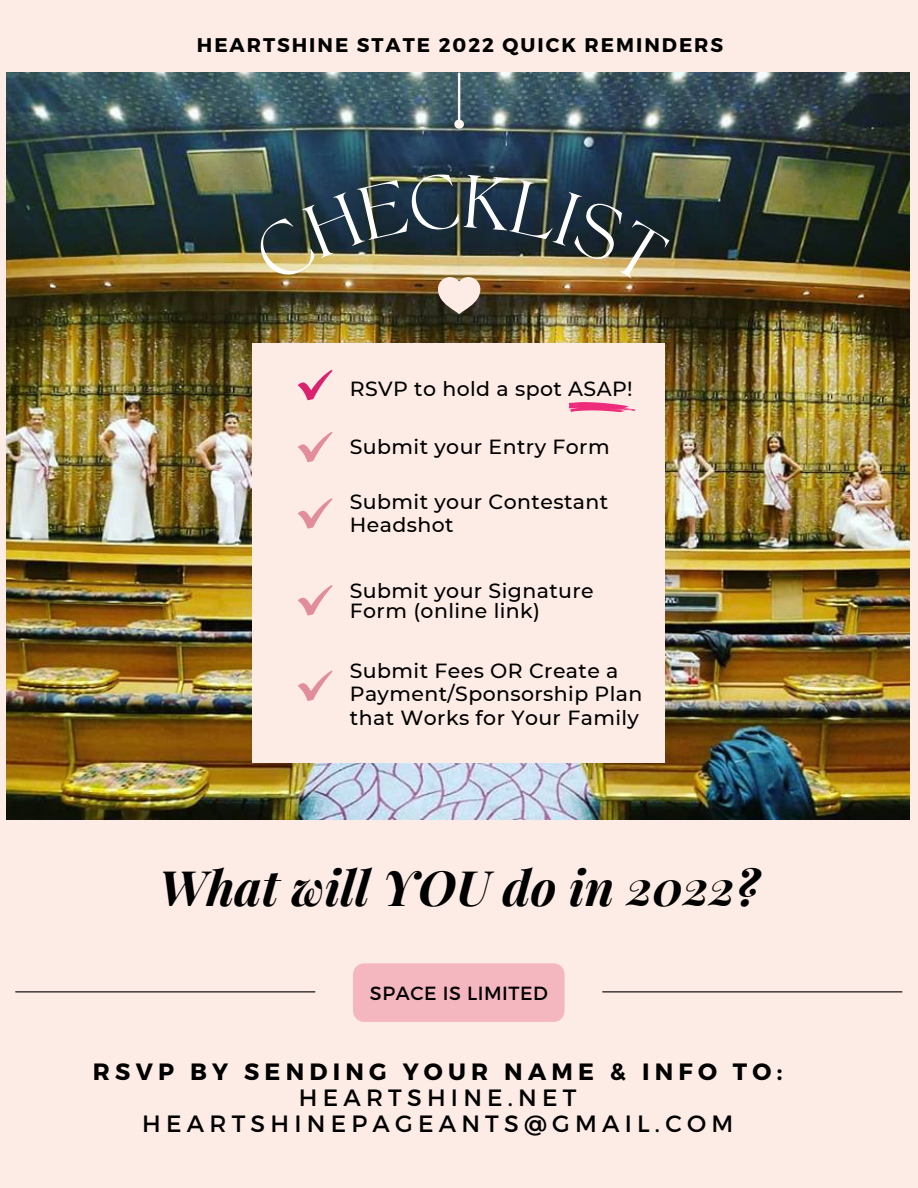
<style>
.page{position:relative;width:918px;height:1188px;background:#fdece5}
.page>*{position:absolute;margin:0;border:0;box-sizing:border-box;transform-origin:0 0}
.t1{font:italic 700 48.9px "Playfair Display";color:#000}
.t2{font:23.55px "Montserrat";letter-spacing:.22em;color:#000}
.t3{font:700 23.55px "Montserrat";letter-spacing:.22em;color:#000}
.t4{font:500 20.4px/23.7px "Montserrat";letter-spacing:.02em;color:#000}
.t5{font:700 19.8px "Montserrat";letter-spacing:.1em;color:#000}
.t6{font:19.05px "Montserrat";letter-spacing:.03em;color:#000}
</style>
<div class="page">
<img style="left:7px;top:73px;width:903px;height:747px">
<div style="left:253px;top:343px;width:412px;height:419px;background:#fdece5"></div>
<svg style="left:298px;top:370px;width:34px;height:30px"></svg>
<svg style="left:298px;top:432px;width:34px;height:30px"></svg>
<svg style="left:298px;top:498px;width:34px;height:31px"></svg>
<svg style="left:298px;top:585px;width:34px;height:30px"></svg>
<svg style="left:298px;top:671px;width:34px;height:30px"></svg>
<hr style="left:458px;top:74px;width:2px;height:46px;background:#fff5f0">
<svg style="left:453px;top:118px;width:13px;height:12px"></svg>
<div style="left:353px;top:963px;width:212px;height:59px;background:#f4b6bf;border-radius:11px"></div>
<hr style="left:603px;top:991px;width:299px;height:1px;background:#000">
<hr style="left:16px;top:991px;width:299px;height:1px;background:#000">
<svg style="left:569px;top:402px;width:66px;height:10px"></svg>
<img style="left:250px;top:173px;width:420px;height:141px">
<p class="t5" style="left:197px;top:32px;width:528px">HEARTSHINE STATE 2022 QUICK REMINDERS</p>
<p class="t4" style="left:350px;top:377px;width:284px">RSVP to hold a spot ASAP!</p>
<p class="t4" style="left:350px;top:435px;width:261px">Submit your Entry Form</p>
<p class="t4" style="left:350px;top:490px;width:260px">Submit your Contestant<br>Headshot</p>
<p class="t4" style="left:350px;top:580px;width:245px;line-height:20.2px">Submit your Signature<br>Form (online link)</p>
<p class="t4" style="left:350px;top:659px;width:294px">Submit Fees OR Create a<br>Payment/Sponsorship Plan that Works for Your Family</p>
<p class="t1" style="left:159px;top:853px;width:602px">What will YOU do in 2022?</p>
<p class="t6" style="left:370px;top:981px;width:180px">SPACE IS LIMITED</p>
<p class="t3" style="left:93px;top:1056px;width:691px">RSVP BY SENDING YOUR NAME &amp; INFO TO:</p>
<p class="t2" style="left:299px;top:1082px;width:279px">HEARTSHINE.NET</p>
<p class="t2" style="left:142px;top:1108px;width:592px">HEARTSHINEPAGEANTS@GMAIL.COM</p>
</div>
